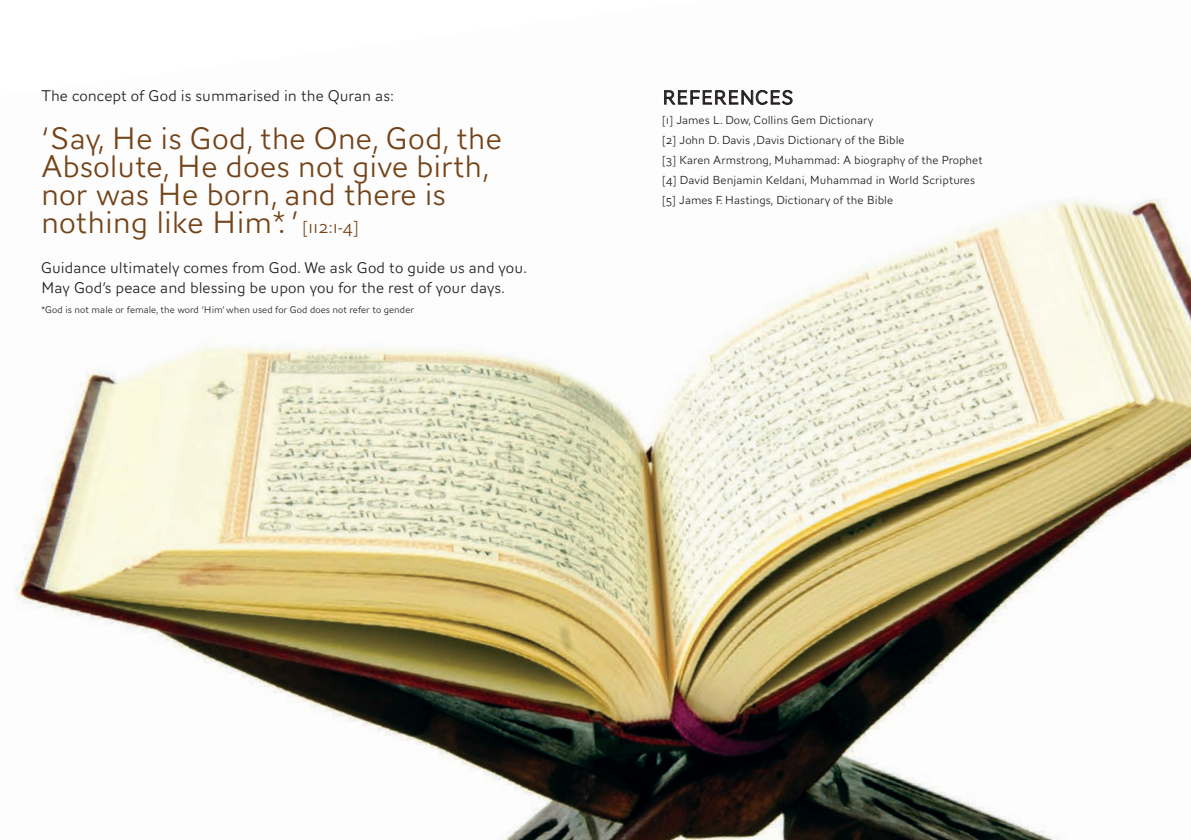
<style>
.page{position:relative;width:1191px;height:840px;background:#fff}
.page>*{position:absolute;margin:0;border:0;box-sizing:border-box;transform-origin:0 0}
.t1{font:300 32px/28px "AW Conqueror Sans";color:#744318}
.t2{font:300 20px "AW Conqueror Sans";color:#231f20}
.t3{font:300 16px/20px "AW Conqueror Sans";color:#231f20}
.t4{font:300 12px/20px "AW Conqueror Sans";color:#231f20}
.t5{font:300 10px "AW Conqueror Sans";color:#231f20}
.s1{font-size:18px}
</style>
<div class="page">
<img style="left:15px;top:89px;width:1176px;height:750px">
<svg style="left:664px;top:90px;width:128px;height:15px"></svg>
<h3 class="t3" style="left:41px;top:85px;width:354px">The concept of God is summarised in the Quran as:</h3>
<h1 class="t1" style="left:41px;top:124px;width:462px">‘Say, He is God, the One, God, the<br>Absolute, He does not give birth, nor was He born, and there is nothing like Him*. ’ <span class="s1">[112:1-4]</span></h1>
<h3 class="t3" style="left:41px;top:257px;width:487px">Guidance ultimately comes from God. We ask God to guide us and you.<br>May God’s peace and blessing be upon you for the rest of your days.</h3>
<p class="t5" style="left:41px;top:301px;width:375px">*God is not male or female, the word ‘Him’ when used for God does not refer to gender</p>
<h2 class="t2" style="left:662px;top:81px;width:133px">REFERENCES</h2>
<p class="t4" style="left:662px;top:110px;width:322px">[1] James L. Dow, Collins Gem Dictionary<br>[2] John D. Davis ,Davis Dictionary of the Bible<br>[3] Karen Armstrong, Muhammad: A biography of the Prophet [4] David Benjamin Keldani, Muhammad in World Scriptures [5] James F. Hastings, Dictionary of the Bible</p>
</div>
